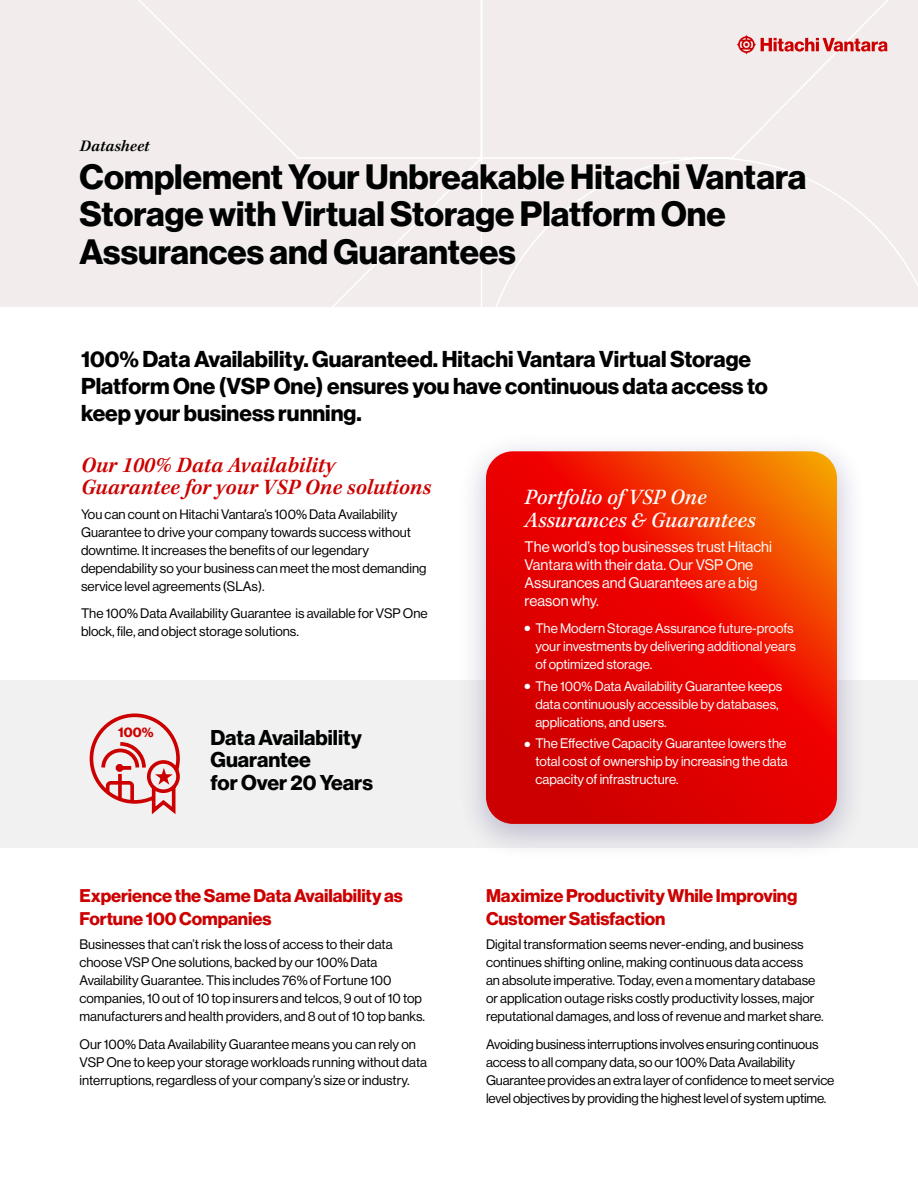
<style>
.page{position:relative;width:918px;height:1188px;background:#fff}
.page>*{position:absolute;margin:0;border:0;box-sizing:border-box;transform-origin:0 0}
.t1{font:34.5px/37.5px "N Haas Grotesk DS Pro 75 Bd";color:#000101}
.t2{font:22.5px/27px "N Haas Grotesk DS Pro 75 Bd";color:#000101}
.t3{font:italic 600 22.5px/22.5px "Kepler Std";color:#c00}
.t4{font:italic 500 22.5px/22.5px "Kepler Std";color:#fff}
.t5{font:21px/22.5px "N Haas Grotesk DS Pro 75 Bd";color:#000101}
.t6{font:18px/22.5px "N Haas Grotesk DS Pro 75 Bd";letter-spacing:-.005em;color:#c00}
.t7{font:italic 600 16.5px "Kepler Std";color:#000}
.t8{font:15px/18px "N Haas Grotesk DS Pro 55 Rg";color:#fff}
.t9{font:13.65px "N Haas Grotesk DS Pro 75 Bd";color:#c00}
.t10{font:13.5px/18px "N Haas Grotesk DS Pro 55 Rg";color:#000101}
.t11{font:13.5px/18px "N Haas Grotesk DS Pro 55 Rg";color:#fff}
</style>
<div class="page">
<div style="left:17px;top:0;width:901px;height:307px;background:#f2ecec"></div>
<svg style="left:736px;top:35px;width:152px;height:20px;background:#e59e9e"></svg>
<div style="left:0;top:680px;width:918px;height:168px;background:#f1f1f1"></div>
<svg style="left:89px;top:713px;width:91px;height:101px"></svg>
<div style="left:456px;top:430px;width:411px;height:432px;background:#1d1463;opacity:.24"></div>
<svg style="left:486px;top:451px;width:351px;height:373px;background:#e61501"></svg>
<p class="t7" style="left:80px;top:136px;width:71px">Datasheet</p>
<h1 class="t1" style="left:80px;top:158px;width:728px">Complement Your Unbreakable Hitachi Vantara<br>Storage with Virtual Storage Platform One<br>Assurances and Guarantees</h1>
<h2 class="t2" style="left:81px;top:346px;width:688px">100% Data Availability. Guaranteed. Hitachi Vantara Virtual Storage<br>Platform One (VSP One) ensures you have continuous data access to keep your business running.</h2>
<h2 class="t3" style="left:81px;top:454px;width:352px">Our 100% Data Availability<br>Guarantee for your VSP One solutions</h2>
<p class="t10" style="left:81px;top:505px;width:347px">You can count on Hitachi Vantara’s 100% Data Availability Guarantee to drive your company towards success without downtime. It increases the benefits of our legendary dependability so your business can meet the most demanding service level agreements (SLAs).</p>
<p class="t10" style="left:81px;top:604px;width:348px">The 100% Data Availability Guarantee is available for VSP One block, file, and object storage solutions.</p>
<h2 class="t4" style="left:525px;top:487px;width:233px">Portfolio of VSP One<br>Assurances &amp; Guarantees</h2>
<p class="t8" style="left:525px;top:537px;width:249px">The world’s top businesses trust Hitachi<br>Vantara with their data. Our VSP One<br>Assurances and Guarantees are a big reason why.</p>
<p class="t11" style="left:535px;top:619px;width:262px;text-indent:-11px">● The Modern Storage Assurance future-proofs your investments by delivering additional years of optimized storage.</p>
<p class="t11" style="left:535px;top:677px;width:248px;text-indent:-11px">● The 100% Data Availability Guarantee keeps data continuously accessible by databases, applications, and users.</p>
<p class="t11" style="left:535px;top:735px;width:254px;text-align:justify;text-indent:-11px">● The Effective Capacity Guarantee lowers the total cost of ownership by increasing the data capacity of infrastructure.</p>
<p class="t9" style="left:118px;top:724px;width:37px">100%</p>
<h3 class="t5" style="left:211px;top:726px;width:164px">Data Availability<br>Guarantee<br>for Over 20 Years</h3>
<h3 class="t6" style="left:80px;top:885px;width:325px">Experience the Same Data Availability as<br>Fortune 100 Companies</h3>
<p class="t10" style="left:80px;top:936px;width:347px">Businesses that can’t risk the loss of access to their data choose VSP One solutions, backed by our 100% Data Availability Guarantee. This includes 76% of Fortune 100 companies, 10 out of 10 top insurers and telcos, 9 out of 10 top manufacturers and health providers, and 8 out of 10 top banks.</p>
<p class="t10" style="left:80px;top:1035px;width:349px">Our 100% Data Availability Guarantee means you can rely on<br>VSP One to keep your storage workloads running without data interruptions, regardless of your company’s size or industry.</p>
<h3 class="t6" style="left:486px;top:885px;width:313px">Maximize Productivity While Improving<br>Customer Satisfaction</h3>
<p class="t10" style="left:486px;top:936px;width:339px">Digital transformation seems never-ending, and business continues shifting online, making continuous data access<br>an absolute imperative. Today, even a momentary database or application outage risks costly productivity losses, major reputational damages, and loss of revenue and market share.</p>
<p class="t10" style="left:486px;top:1035px;width:350px">Avoiding business interruptions involves ensuring continuous access to all company data, so our 100% Data Availability Guarantee provides an extra layer of confidence to meet service level objectives by providing the highest level of system uptime.</p>
</div>
